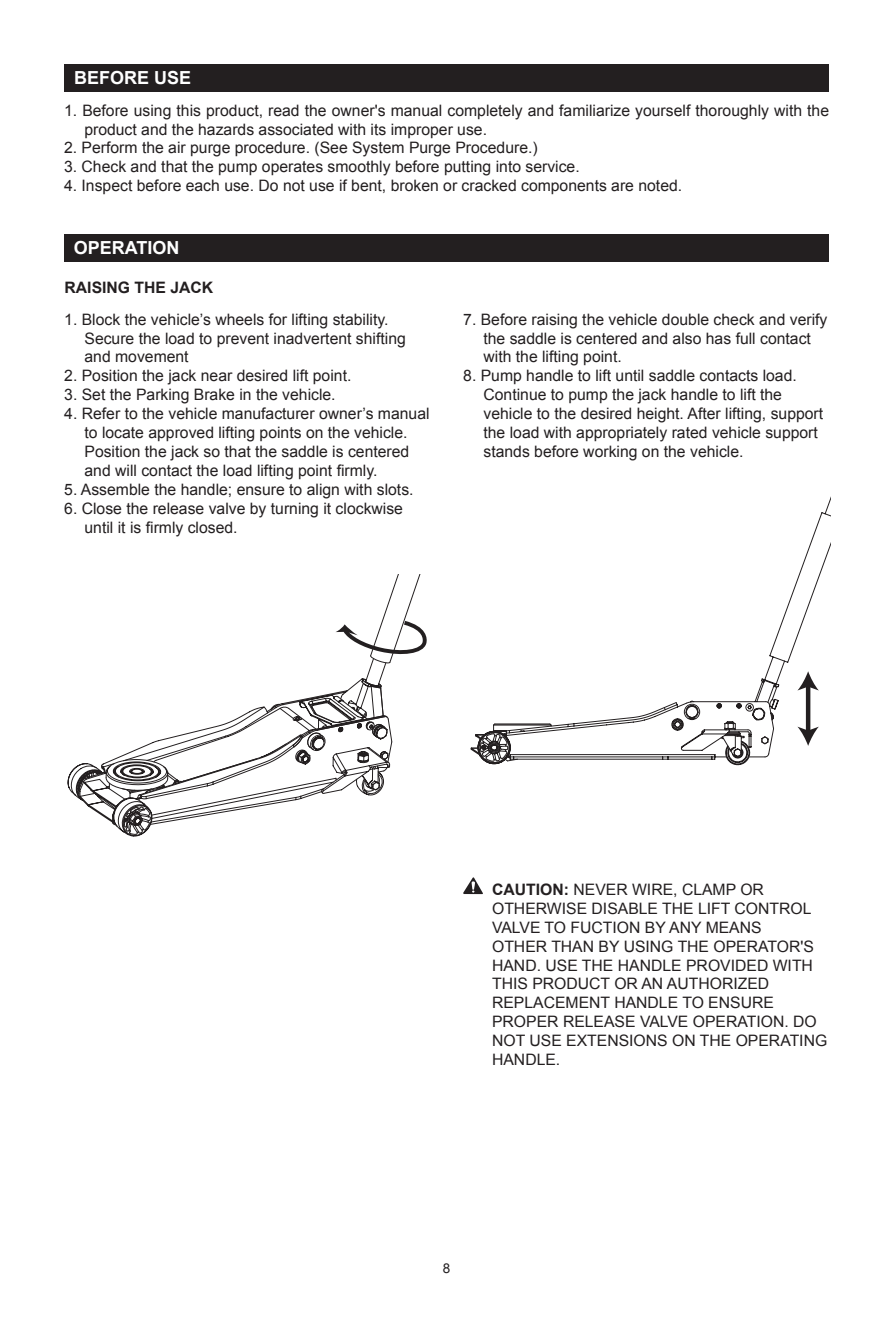
<style>
.page{position:relative;width:893px;height:1340px;background:#fff}
.page>*{position:absolute;margin:0;border:0;box-sizing:border-box;transform-origin:0 0}
.t1{font:700 18px "Arial";color:#fff}
.t2{font:15.75px/18.9px "Arial";color:#231f20}
.t3{font:700 15.75px "Arial";color:#231f20}
.t4{font:13.5px "Arial";color:#231f20}
.s1{font-weight:700}
</style>
<div class="page">
<div style="left:64px;top:64px;width:765px;height:27px;background:#231f20"></div>
<div style="left:64px;top:234px;width:764px;height:27px;background:#231f20"></div>
<svg style="left:463px;top:877px;width:20px;height:17px"></svg>
<svg style="left:67px;top:574px;width:357px;height:263px"></svg>
<svg style="left:84px;top:678px;width:305px;height:157px"></svg>
<svg style="left:263px;top:677px;width:123px;height:73px"></svg>
<svg style="left:761px;top:499px;width:69px;height:247px"></svg>
<svg style="left:470px;top:679px;width:309px;height:87px"></svg>
<p class="t1" style="left:74px;top:66px;width:119px">BEFORE USE</p>
<p class="t2" style="left:84px;top:101px;width:746px;text-indent:-20px">1. Before using this product, read the owner's manual completely and familiarize yourself thoroughly with the product and the hazards associated with its improper use.</p>
<p class="t2" style="left:64px;top:139px;width:475px">2. Perform the air purge procedure. (See System Purge Procedure.)</p>
<p class="t2" style="left:64px;top:157px;width:517px">3. Check and that the pump operates smoothly before putting into service.</p>
<p class="t2" style="left:64px;top:176px;width:620px">4. Inspect before each use. Do not use if bent, broken or cracked components are noted.</p>
<p class="t1" style="left:74px;top:236px;width:107px">OPERATION</p>
<p class="t3" style="left:65px;top:277px;width:150px">RAISING THE JACK</p>
<p class="t2" style="left:85px;top:310px;width:323px;text-indent:-20px">1. Block the vehicle’s wheels for lifting stability.<br>Secure the load to prevent inadvertent shifting and movement</p>
<p class="t2" style="left:64px;top:366px;width:289px">2. Position the jack near desired lift point.</p>
<p class="t2" style="left:64px;top:385px;width:273px">3. Set the Parking Brake in the vehicle.</p>
<p class="t2" style="left:85px;top:404px;width:347px;text-indent:-20px">4. Refer to the vehicle manufacturer owner’s manual to locate approved lifting points on the vehicle.<br>Position the jack so that the saddle is centered and will contact the load lifting point firmly.</p>
<p class="t2" style="left:64px;top:480px;width:351px">5. Assemble the handle; ensure to align with slots.</p>
<p class="t2" style="left:85px;top:499px;width:320px;text-indent:-20px">6. Close the release valve by turning it clockwise until it is firmly closed.</p>
<p class="t2" style="left:483px;top:310px;width:345px;text-indent:-20px">7. Before raising the vehicle double check and verify the saddle is centered and also has full contact with the lifting point.</p>
<p class="t2" style="left:483px;top:366px;width:341px;text-indent:-20px">8. Pump handle to lift until saddle contacts load.<br>Continue to pump the jack handle to lift the vehicle to the desired height. After lifting, support the load with appropriately rated vehicle support stands before working on the vehicle.</p>
<p class="t2" style="left:492px;top:880px;width:337px"><span class="s1">CAUTION:</span> NEVER WIRE, CLAMP OR<br>OTHERWISE DISABLE THE LIFT CONTROL<br>VALVE TO FUCTION BY ANY MEANS<br>OTHER THAN BY USING THE OPERATOR'S<br>HAND. USE THE HANDLE PROVIDED WITH<br>THIS PRODUCT OR AN AUTHORIZED<br>REPLACEMENT HANDLE TO ENSURE<br>PROPER RELEASE VALVE OPERATION. DO<br>NOT USE EXTENSIONS ON THE OPERATING<br>HANDLE.</p>
<p class="t4" style="left:443px;top:1259px;width:9px">8</p>
</div>
